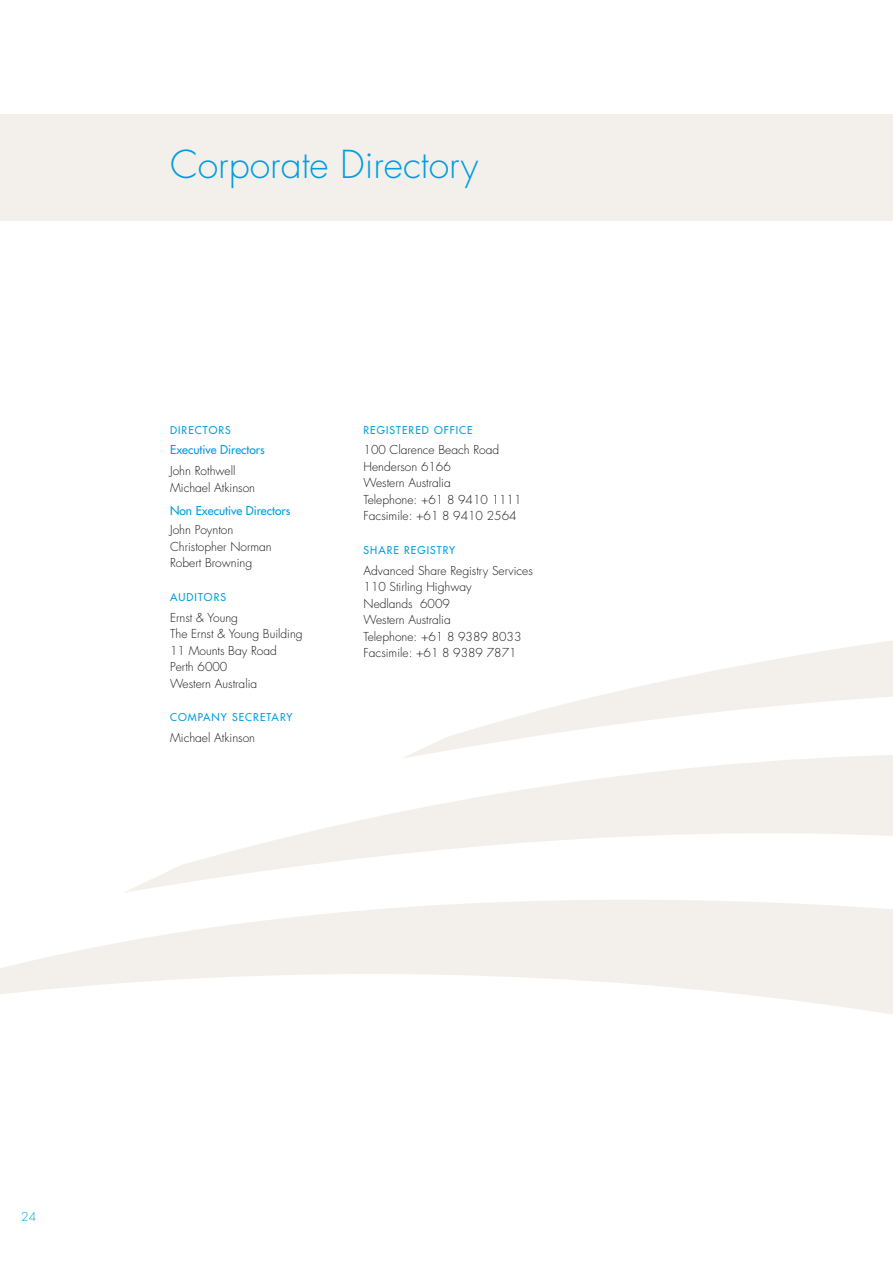
<style>
.page{position:relative;width:893px;height:1263px;background:#fff}
.page>*{position:absolute;margin:0;border:0;box-sizing:border-box;transform-origin:0 0}
.t1{font:300 37.5px "Futura";color:#009ee0}
.t2{font:300 12px/16.5px "Futura";color:#1a171b}
.t3{font:12px "Futura";color:#009ee0}
.t4{font:300 12px "Futura";color:#009ee0}
.t5{font:10.5px "Futura";letter-spacing:.1em;color:#009ee0}
</style>
<div class="page">
<div style="left:0;top:115px;width:893px;height:106px;background:#f3f0ec"></div>
<svg style="left:0;top:900px;width:893px;height:114px;fill:#f3f0ec"></svg>
<svg style="left:126px;top:759px;width:767px;height:133px"></svg>
<svg style="left:404px;top:640px;width:489px;height:119px"></svg>
<h1 class="t1" style="left:170px;top:140px;width:310px">Corporate Directory</h1>
<p class="t5" style="left:170px;top:423px;width:16px">DIRECTORS</p>
<p class="t3" style="left:170px;top:442px;width:96px">EXECUTIVE DIRECTORS</p>
<p class="t2" style="left:170px;top:463px;width:87px">John Rothwell<br>Michael Atkinson</p>
<p class="t3" style="left:170px;top:502px;width:122px">NON EXECUTIVE DIRECTORS</p>
<p class="t2" style="left:170px;top:522px;width:103px">John Poynton<br>Christopher Norman<br>Robert Browning</p>
<p class="t5" style="left:170px;top:590px;width:17px">AUDITORS</p>
<p class="t2" style="left:170px;top:609px;width:134px">Ernst &amp; Young<br>The Ernst &amp; Young Building<br>11 Mounts Bay Road<br>Perth 6000<br>Western Australia</p>
<p class="t5" style="left:170px;top:710px;width:18px">COMPANY</p>
<p class="t5" style="left:232px;top:710px;width:15px">SECRETARY</p>
<p class="t2" style="left:170px;top:729px;width:87px">Michael Atkinson</p>
<p class="t5" style="left:364px;top:423px;width:15px">REGISTERED</p>
<p class="t5" style="left:434px;top:423px;width:17px">OFFICE</p>
<p class="t2" style="left:364px;top:442px;width:159px">100 Clarence Beach Road<br>Henderson 6166<br>Western Australia<br>Telephone: +61 8 9410 1111<br>Facsimile: +61 8 9410 2564</p>
<p class="t5" style="left:364px;top:543px;width:15px">SHARE</p>
<p class="t5" style="left:404px;top:543px;width:14px">REGISTRY</p>
<p class="t2" style="left:364px;top:562px;width:171px">Advanced Share Registry Services<br>110 Stirling Highway<br>Nedlands 6009<br>Western Australia<br>Telephone: +61 8 9389 8033<br>Facsimile: +61 8 9389 7871</p>
<p class="t4" style="left:21px;top:1209px;width:16px">24</p>
</div>
